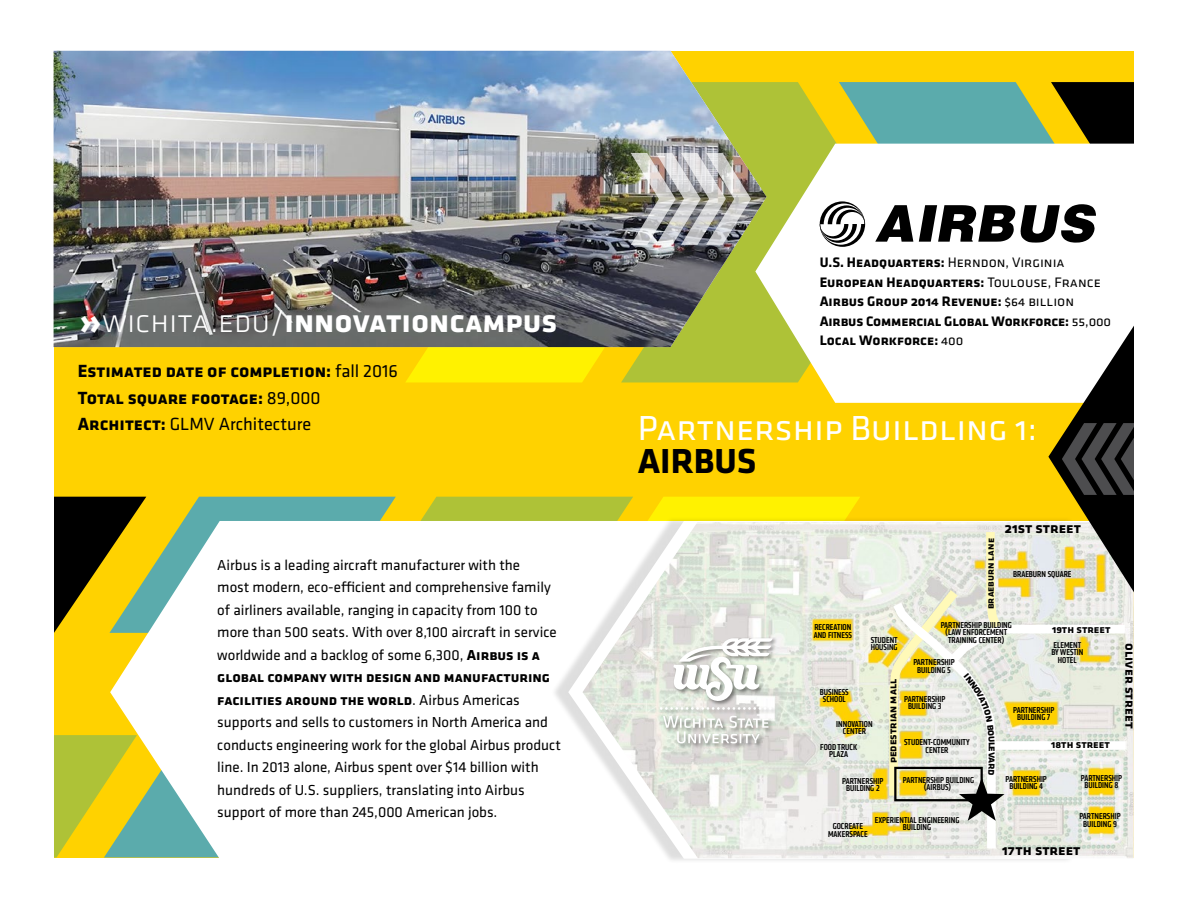
<style>
.page{position:relative;width:1188px;height:918px;background:#fff}
.page>*{position:absolute;margin:0;border:0;box-sizing:border-box;transform-origin:0 0}
.t1{font:36px "Klavika";color:#fff}
.t2{font:700 36px "Klavika";color:#000}
.t3{font:700 32.1px "Klavika";color:#fff}
.t4{font:700 18.3px/27px "Klavika";color:#000}
.t5{font:15px/22.5px "Klavika";color:#000}
.t6{font:700 15px "Klavika";color:#000}
.t7{font:700 14.25px/19.5px "Klavika";color:#000}
.t8{font:700 13.65px "Klavika";color:#000}
.t9{font:700 11.25px "Klavika";color:#000}
.t10{font:700 10.35px "Klavika";letter-spacing:-.005em;color:#000}
.t11{font:500 condensed 8.85px/7.4px "Klavika";color:#000;text-align:center}
.s1{font-size:43.5px}
.s2{font-weight:300}
.s3{font-weight:400}
.s4{font-weight:700}
</style>
<div class="page">
<div style="left:54px;top:51px;width:1080px;height:806px;background:#ffd200"></div>
<svg style="left:54px;top:735px;width:56px;height:122px"></svg>
<svg style="left:110px;top:710px;width:440px;height:148px;background:#f1f5e7"></svg>
<div style="left:550px;top:516px;width:524px;height:348px;background:#000;opacity:.13"></div>
<svg style="left:405px;top:347px;width:216px;height:35px;fill:#fff200"></svg>
<svg style="left:621px;top:82px;width:218px;height:300px;fill:#aec237"></svg>
<svg style="left:839px;top:82px;width:80px;height:62px;fill:#5babac"></svg>
<img style="left:54px;top:51px;width:713px;height:296px">
<svg style="left:755px;top:144px;width:379px;height:259px;background:#ebeec4"></svg>
<img style="left:631px;top:153px;width:120px;height:92px">
<img style="left:583px;top:522px;width:551px;height:336px">
<div style="left:658px;top:637px;width:120px;height:112px;background:#000;opacity:.45"></div>
<svg style="left:663px;top:716px;width:105px;height:27px;background:#d7dad4"></svg>
<svg style="left:54px;top:497px;width:806px;height:213px;background:#e3e4c4"></svg>
<svg style="left:820px;top:201px;width:45px;height:46px;background:#a6a6a6"></svg>
<svg style="left:875px;top:205px;width:38px;height:37px"></svg>
<svg style="left:919px;top:82px;width:215px;height:161px;background:#a1afa2"></svg>
<svg style="left:885px;top:257px;width:249px;height:600px"></svg>
<h2 class="t3" style="left:78px;top:304px;width:481px"><span class="s1">»</span><span class="s2">wichita.edu/</span>innovationcampus</h2>
<p class="t4" style="left:78px;top:357px;width:322px">Estimated date of completion: <span class="s3">fall 2016<br></span>Total square footage: <span class="s3">89,000<br></span>Architect: <span class="s3">GLMV Architecture</span></p>
<p class="t5" style="left:217px;top:554px;width:345px">Airbus is a leading aircraft manufacturer with the<br>most modern, eco-efficient and comprehensive family of airliners available, ranging in capacity from 100 to more than 500 seats. With over 8,100 aircraft in service worldwide and a backlog of some 6,300, <span class="s4">Airbus is a global company with design and manufacturing facilities around the world</span>. Airbus Americas supports and sells to customers in North America and conducts engineering work for the global Airbus product line. In 2013 alone, Airbus spent over $14 billion with hundreds of U.S. suppliers, translating into Airbus support of more than 245,000 American jobs.</p>
<p class="t7" style="left:820px;top:253px;width:293px">U.S. Headquarters: <span class="s3">Herndon, Virginia </span>European Headquarters: <span class="s3">Toulouse, France </span>Airbus Group 2014 Revenue: <span class="s3">$64 billion </span>Airbus Commercial Global Workforce: <span class="s3">55,000<br></span>Local Workforce: <span class="s3">400</span></p>
<h1 class="t1" style="left:638px;top:408px;width:401px">Partnership Buildling 1:</h1>
<h1 class="t2" style="left:638px;top:441px;width:120px">AIRBUS</h1>
<p class="t11" style="left:814px;top:624px;width:40px;text-align:left">RECREATION<br>AND FITNESS</p>
<p class="t11" style="left:871px;top:636px;width:28px;text-align:left">STUDENT<br>HOUSING</p>
<p class="t10" style="left:985px;top:609px;width:72px;rotate:-90deg">braeburn lane</p>
<p class="t6" style="left:1005px;top:519px;width:78px">21st street</p>
<p class="t11" style="left:1013px;top:570px;width:60px">BRAEBURN SQUARE</p>
<p class="t11" style="left:941px;top:621px;width:73px">PARTNERSHIP BUILDING (LAW ENFORCEMENT<br>TRAINING CENTER)</p>
<p class="t11" style="left:913px;top:659px;width:43px">PARTNERSHIP<br>BUILDING 5</p>
<p class="t9" style="left:1052px;top:623px;width:60px">19th street</p>
<p class="t11" style="left:1051px;top:641px;width:33px">ELEMENT<br>BY WESTIN<br>HOTEL</p>
<p class="t11" style="left:820px;top:688px;width:30px">BUSINESS<br>SCHOOL</p>
<p class="t11" style="left:836px;top:720px;width:38px">INNOVATION<br>CENTER</p>
<p class="t11" style="left:820px;top:743px;width:38px">FOOD TRUCK<br>PLAZA</p>
<p class="t9" style="left:887px;top:763px;width:86px;rotate:-90deg">pedestrian mall</p>
<p class="t11" style="left:904px;top:695px;width:43px">PARTNERSHIP<br>BUILDING 3</p>
<p class="t11" style="left:904px;top:739px;width:67px">STUDENT-COMMUNITY<br>CENTER</p>
<p class="t11" style="left:1013px;top:706px;width:43px">PARTNERSHIP<br>BUILDING 7</p>
<p class="t9" style="left:1051px;top:738px;width:60px">18th street</p>
<p class="t8" style="left:1138px;top:643px;width:87px;rotate:90deg">oliver street</p>
<p class="t11" style="left:842px;top:777px;width:43px">PARTNERSHIP<br>BUILDING 2</p>
<p class="t11" style="left:903px;top:776px;width:73px">PARTNERSHIP BUILDING (AIRBUS)</p>
<p class="t11" style="left:828px;top:823px;width:41px">GOCREATE<br>MAKERSPACE</p>
<p class="t11" style="left:875px;top:816px;width:86px">EXPERIENTIAL ENGINEERING<br>BUILDING</p>
<p class="t11" style="left:1006px;top:775px;width:43px">PARTNERSHIP<br>BUILDING 4</p>
<p class="t11" style="left:1081px;top:774px;width:43px">PARTNERSHIP<br>BUILDING 8</p>
<p class="t11" style="left:1079px;top:813px;width:43px">PARTNERSHIP<br>BUILDING 9</p>
<p class="t6" style="left:1002px;top:842px;width:80px">17th street</p>
</div>
